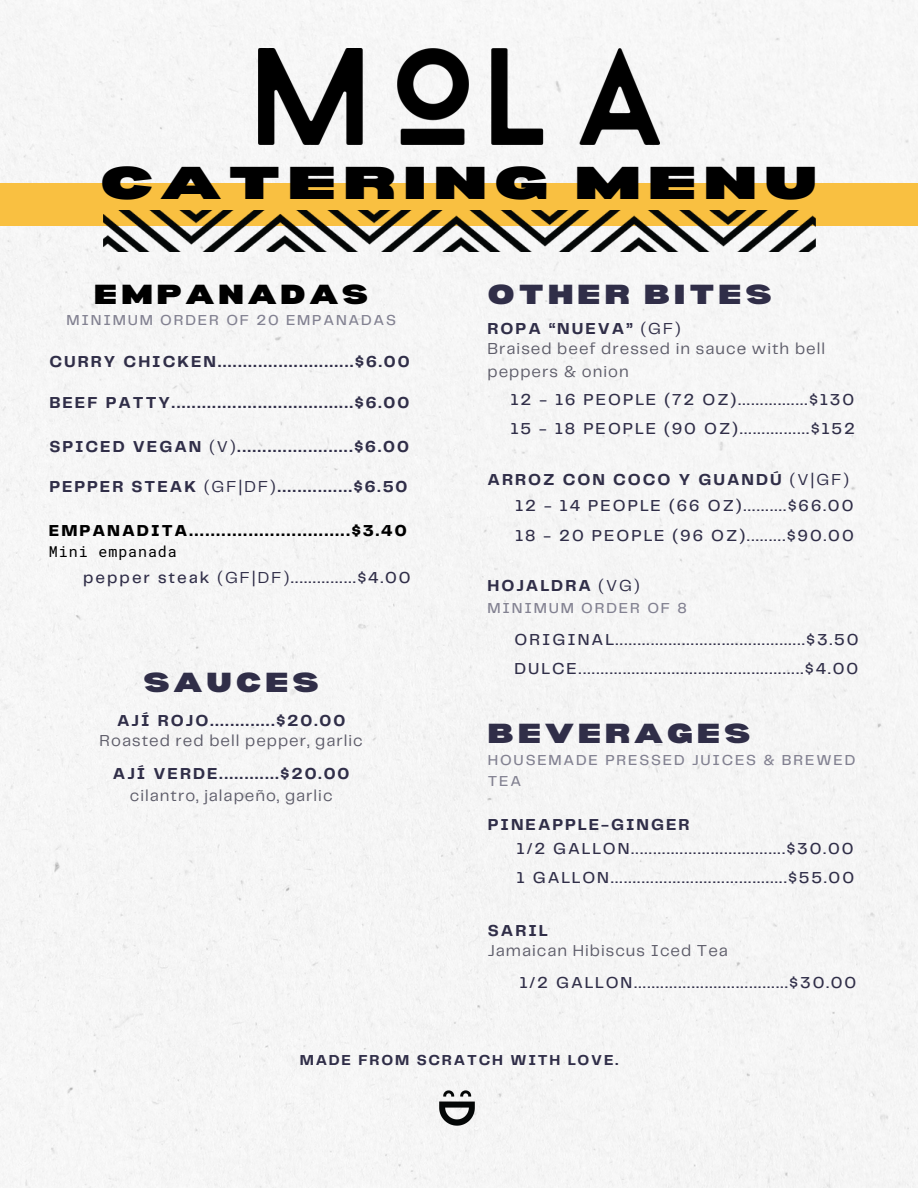
<style>
.page{position:relative;width:918px;height:1188px;background:#f5f5f5}
.page>*{position:absolute;margin:0;border:0;box-sizing:border-box;transform-origin:0 0}
.t1{font:900 expanded 45px "Bernoru";letter-spacing:.13em;color:#000}
.t2{font:900 expanded 27px "Bernoru";letter-spacing:.13em;color:#302e48}
.t3{font:900 expanded 27px "Bernoru";letter-spacing:.13em;color:#000}
.t4{font:500 16.5px "Telegraf";letter-spacing:.12em;color:#302e48}
.t5{font:700 16.5px "Telegraf";letter-spacing:.12em;color:#302e48}
.t6{font:16.5px/22.5px "Telegraf";letter-spacing:.06em;color:#5d5c69}
.t7{font:800 16.5px "Telegraf";letter-spacing:.12em;color:#000}
.t8{font:500 15px/20.2px "Telegraf";letter-spacing:.12em;color:#828191}
.t9{font:700 15px "Telegraf";letter-spacing:.12em;color:#302e48}
.t10{font:15px "Roboto Mono";letter-spacing:.06em;color:#000}
.s1{font-weight:400}
</style>
<div class="page">
<div style="left:0;top:183px;width:918px;height:43px;background:#f9c041"></div>
<img style="left:259px;top:48px;width:400px;height:97px">
<img style="left:103px;top:211px;width:712px;height:40px">
<img style="left:438px;top:1080px;width:42px;height:49px">
<p class="t1" style="left:100px;top:158px;width:720px">CATERING MENU</p>
<h3 class="t3" style="left:94px;top:279px;width:276px">EMPANADAS</h3>
<p class="t2" style="left:488px;top:279px;width:286px">OTHER BITES</p>
<h4 class="t8" style="left:67px;top:311px;width:331px">MINIMUM ORDER OF 20 EMPANADAS</h4>
<p class="t5" style="left:49px;top:355px;width:362px">CURRY CHICKEN...........................$6.00</p>
<h3 class="t5" style="left:49px;top:395px;width:362px">BEEF PATTY....................................$6.00</h3>
<h3 class="t5" style="left:49px;top:439px;width:361px">SPICED VEGAN <span class="s1">(V)</span>.......................$6.00</h3>
<h3 class="t5" style="left:49px;top:479px;width:360px">PEPPER STEAK <span class="s1">(GF|DF)</span>...............$6.50</h3>
<h3 class="t7" style="left:49px;top:523px;width:359px">EMPANADITA..............................$3.40</h3>
<p class="t10" style="left:49px;top:541px;width:129px">Mini empanada</p>
<h3 class="t4" style="left:83px;top:571px;width:329px">pepper steak <span class="s1">(GF|DF)</span>...............$4.00</h3>
<h4 class="t2" style="left:144px;top:667px;width:177px">SAUCES</h4>
<p class="t5" style="left:117px;top:713px;width:230px">AJÍ ROJO.............$20.00</p>
<h2 class="t6" style="left:100px;top:730px;width:265px">Roasted red bell pepper, garlic</h2>
<p class="t5" style="left:113px;top:766px;width:238px">AJÍ VERDE............$20.00</p>
<h2 class="t6" style="left:130px;top:785px;width:204px">cilantro, jalapeño, garlic</h2>
<h3 class="t5" style="left:488px;top:322px;width:195px">ROPA “NUEVA” <span class="s1">(GF)</span></h3>
<h3 class="t6" style="left:488px;top:338px;width:339px">Braised beef dressed in sauce with bell peppers &amp; onion</h3>
<h2 class="t4" style="left:511px;top:392px;width:345px">12 - 16 PEOPLE (72 OZ)................$130</h2>
<h3 class="t4" style="left:511px;top:422px;width:346px">15 - 18 PEOPLE (90 OZ)................$152</h3>
<h3 class="t5" style="left:488px;top:472px;width:363px">ARROZ CON COCO Y GUANDÚ <span class="s1">(V|GF)</span></h3>
<h3 class="t4" style="left:515px;top:499px;width:340px">12 - 14 PEOPLE (66 OZ)..........$66.00</h3>
<p class="t4" style="left:515px;top:528px;width:340px">18 - 20 PEOPLE (96 OZ).........$90.00</p>
<h2 class="t5" style="left:488px;top:579px;width:154px">HOJALDRA <span class="s1">(VG)</span></h2>
<h4 class="t8" style="left:488px;top:599px;width:201px">MINIMUM ORDER OF 8</h4>
<p class="t4" style="left:515px;top:633px;width:345px">ORIGINAL...........................................$3.50</p>
<h3 class="t4" style="left:515px;top:662px;width:345px">DULCE...................................................$4.00</h3>
<h3 class="t2" style="left:488px;top:718px;width:265px">BEVERAGES</h3>
<h3 class="t8" style="left:488px;top:751px;width:369px">HOUSEMADE PRESSED JUICES &amp; BREWED<br>TEA</h3>
<h3 class="t5" style="left:488px;top:818px;width:203px">PINEAPPLE-GINGER</h3>
<h4 class="t4" style="left:517px;top:841px;width:338px">1/2 GALLON...................................$30.00</h4>
<h3 class="t4" style="left:517px;top:871px;width:339px">1 GALLON........................................$55.00</h3>
<h3 class="t5" style="left:488px;top:924px;width:61px">SARIL</h3>
<h3 class="t6" style="left:488px;top:940px;width:241px">Jamaican Hibiscus Iced Tea</h3>
<h3 class="t4" style="left:519px;top:975px;width:338px">1/2 GALLON...................................$30.00</h3>
<h1 class="t9" style="left:300px;top:1054px;width:320px">MADE FROM SCRATCH WITH LOVE.</h1>
</div>
